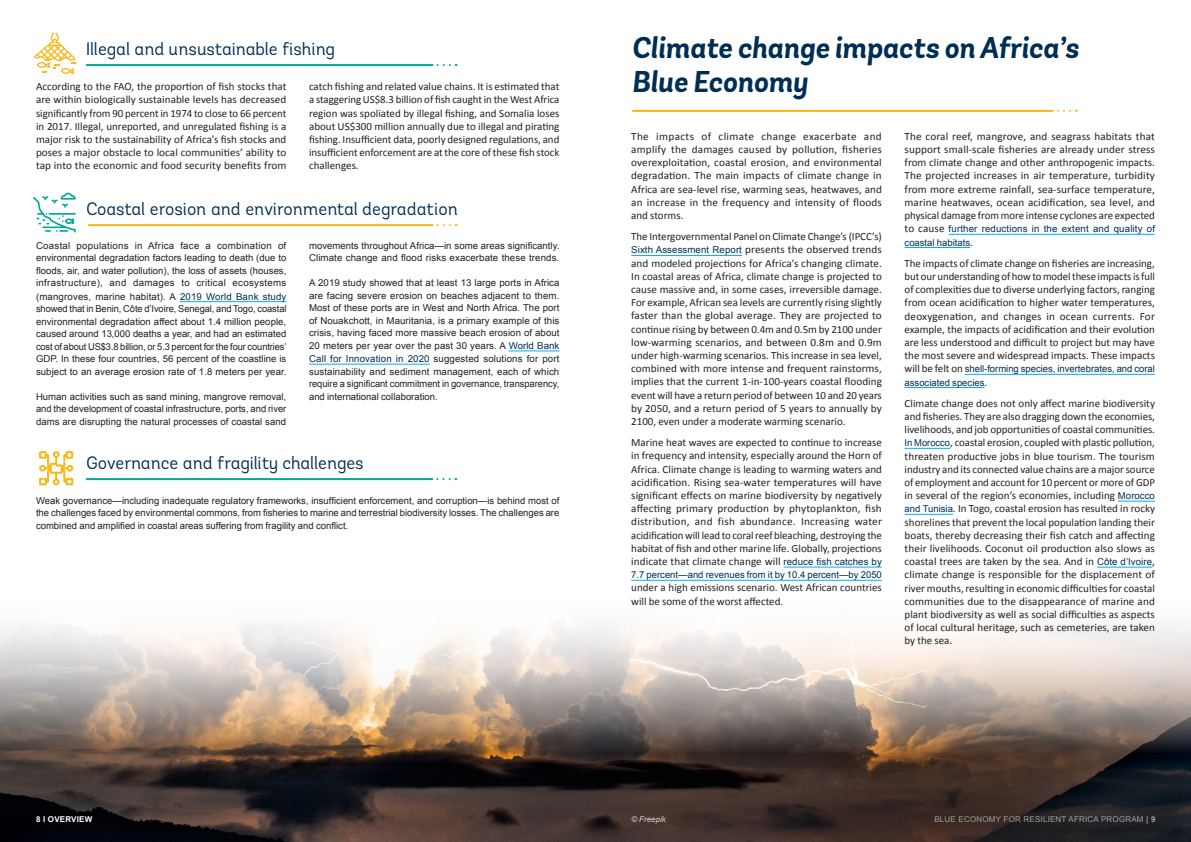
<style>
.page{position:relative;width:1191px;height:842px;background:#fff}
.page>*{position:absolute;margin:0;border:0;box-sizing:border-box;transform-origin:0 0}
.Body_Copy{font:italic 700 30px/34px "Andes";color:#002e54}
.Body_Copy-2{font:18px "Andes";letter-spacing:-.005em;color:#002e54}
.t1{font:11px/13.2px "Calibri";color:#231f20;text-align:justify}
.t2{font:9.5px/12.6px "Arial";color:#231f20;text-align:justify}
.t3{font:9.5px/13.2px "Arial";color:#002e54}
.t4{font:8px "Arial";letter-spacing:.025em;color:#a29f9e}
.t5{font:700 8px "Arial";letter-spacing:.025em;color:#fff}
.t6{font:italic 8px "Arial";color:#fff}
.s1{color:#002e54}
.s2{font-family:"Arial";font-size:9.5px;color:#002e54}
.s3{font-family:"Calibri";font-size:11px;color:#231f20}
.s4{font-weight:700}
</style>
<div class="page">
<hr style="left:87px;top:64px;width:343px;height:2px;background:#00a897">
<svg style="left:431px;top:64px;width:25px;height:2px"></svg>
<hr style="left:89px;top:224px;width:341px;height:2px;background:#fcb615">
<svg style="left:431px;top:224px;width:25px;height:2px"></svg>
<hr style="left:180px;top:301px;width:106px;height:1px;background:#00aeef">
<hr style="left:508px;top:351px;width:51px;height:1px;background:#00aeef">
<hr style="left:309px;top:364px;width:121px;height:1px;background:#00aeef">
<hr style="left:87px;top:478px;width:343px;height:2px;background:#00a897">
<svg style="left:431px;top:478px;width:25px;height:2px"></svg>
<img style="left:0;top:753px;width:1191px;height:89px">
<img style="left:0;top:624px;width:1191px;height:129px">
<hr style="left:631px;top:255px;width:111px;height:1px;background:#00aeef">
<hr style="left:783px;top:567px;width:99px;height:1px;background:#00aeef">
<hr style="left:631px;top:580px;width:251px;height:1px;background:#00aeef">
<hr style="left:948px;top:234px;width:207px;height:1px;background:#00aeef">
<hr style="left:904px;top:247px;width:66px;height:1px;background:#00aeef">
<hr style="left:964px;top:374px;width:191px;height:1px;background:#00aeef">
<hr style="left:904px;top:387px;width:80px;height:1px;background:#00aeef">
<hr style="left:904px;top:448px;width:46px;height:1px;background:#00aeef">
<hr style="left:1118px;top:501px;width:37px;height:1px;background:#00aeef">
<hr style="left:904px;top:514px;width:49px;height:1px;background:#00aeef">
<hr style="left:1097px;top:567px;width:55px;height:1px;background:#00aeef">
<svg style="left:34px;top:33px;width:42px;height:41px"></svg>
<svg style="left:33px;top:193px;width:43px;height:40px"></svg>
<svg style="left:39px;top:451px;width:34px;height:34px"></svg>
<hr style="left:633px;top:110px;width:417px;height:2px;background:#fcb615">
<svg style="left:1051px;top:110px;width:25px;height:2px"></svg>
<p class="Body_Copy-2" style="left:86px;top:38px;width:251px">Illegal and unsustainable fishing</p>
<p class="t1" style="left:36px;top:80px;width:252px">According to the FAO, the proportion of fish stocks that are within biologically sustainable levels has decreased significantly from 90 percent in 1974 to close to 66 percent in 2017. Illegal, unreported, and unregulated fishing is a major risk to the sustainability of Africa’s fish stocks and poses a major obstacle to local communities’ ability to tap into the economic and food security benefits from</p>
<p class="t1" style="left:309px;top:80px;width:252px">catch fishing and related value chains. It is estimated that a staggering US$8.3 billion of fish caught in the West Africa region was spoliated by illegal fishing, and Somalia loses about US$300 million annually due to illegal and pirating fishing. Insufficient data, poorly designed regulations, and insufficient enforcement are at the core of these fish stock challenges.</p>
<p class="Body_Copy-2" style="left:86px;top:198px;width:374px">Coastal erosion and environmental degradation</p>
<p class="t2" style="left:36px;top:239px;width:252px">Coastal populations in Africa face a combination of environmental degradation factors leading to death (due to floods, air, and water pollution), the loss of assets (houses, infrastructure), and damages to critical ecosystems (mangroves, marine habitat). A <span class="s1">2019 World Bank study </span>showed that in Benin, Côte d’Ivoire, Senegal, and Togo, coastal environmental degradation affect about 1.4 million people, caused around 13,000 deaths a year, and had an estimated cost of about US$3.8 billion, or 5.3 percent for the four countries’ GDP. In these four countries, 56 percent of the coastline is subject to an average erosion rate of 1.8 meters per year.</p>
<p class="t2" style="left:36px;top:390px;width:252px">Human activities such as sand mining, mangrove removal, and the development of coastal infrastructure, ports, and river dams are disrupting the natural processes of coastal sand</p>
<p class="t2" style="left:309px;top:239px;width:252px">movements throughout Africa—in some areas significantly.<br>Climate change and flood risks exacerbate these trends.</p>
<p class="t2" style="left:309px;top:277px;width:252px">A 2019 study showed that at least 13 large ports in Africa are facing severe erosion on beaches adjacent to them.<br>Most of these ports are in West and North Africa. The port of Nouakchott, in Mauritania, is a primary example of this crisis, having faced more massive beach erosion of about 20 meters per year over the past 30 years. A <span class="s1">World Bank Call for Innovation in 2020</span> suggested solutions for port sustainability and sediment management, each of which require a significant commitment in governance, transparency, and international collaboration.</p>
<p class="Body_Copy-2" style="left:86px;top:452px;width:279px">Governance and fragility challenges</p>
<p class="t2" style="left:36px;top:494px;width:525px">Weak governance—including inadequate regulatory frameworks, insufficient enforcement, and corruption—is behind most of the challenges faced by environmental commons, from fisheries to marine and terrestrial biodiversity losses. The challenges are combined and amplified in coastal areas suffering from fragility and conflict.</p>
<p class="Body_Copy" style="left:632px;top:32px;width:448px">Climate change impacts on Africa’s<br>Blue Economy</p>
<p class="t1" style="left:631px;top:129px;width:252px">The impacts of climate change exacerbate and amplify the damages caused by pollution, fisheries overexploitation, coastal erosion, and environmental degradation. The main impacts of climate change in Africa are sea-level rise, warming seas, heatwaves, and an increase in the frequency and intensity of floods and storms.</p>
<p class="t1" style="left:631px;top:230px;width:252px">The Intergovernmental Panel on Climate Change’s (IPCC’s)<br><span class="s2">Sixth Assessment Report</span> presents the observed trends and modeled projections for Africa’s changing climate.<br>In coastal areas of Africa, climate change is projected to cause massive and, in some cases, irreversible damage.<br>For example, African sea levels are currently rising slightly faster than the global average. They are projected to continue rising by between 0.4m and 0.5m by 2100 under low-warming scenarios, and between 0.8m and 0.9m under high-warming scenarios. This increase in sea level, combined with more intense and frequent rainstorms, implies that the current 1-in-100-years coastal flooding event will have a return period of between 10 and 20 years by 2050, and a return period of 5 years to annually by 2100, even under a moderate warming scenario.</p>
<p class="t1" style="left:631px;top:436px;width:252px">Marine heat waves are expected to continue to increase in frequency and intensity, especially around the Horn of Africa. Climate change is leading to warming waters and acidification. Rising sea-water temperatures will have significant effects on marine biodiversity by negatively affecting primary production by phytoplankton, fish distribution, and fish abundance. Increasing water acidification will lead to coral reef bleaching, destroying the habitat of fish and other marine life. Globally, projections indicate that climate change will <span class="s2">reduce fish catches by</span></p>
<p class="t3" style="left:631px;top:568px;width:252px">7.7 percent—and revenues from it by 10.4 percent—by 2050</p>
<p class="t1" style="left:631px;top:581px;width:252px">under a high emissions scenario. West African countries will be some of the worst affected.</p>
<p class="t1" style="left:904px;top:129px;width:252px">The coral reef, mangrove, and seagrass habitats that support small-scale fisheries are already under stress from climate change and other anthropogenic impacts.<br>The projected increases in air temperature, turbidity from more extreme rainfall, sea-surface temperature, marine heatwaves, ocean acidification, sea level, and physical damage from more intense cyclones are expected</p>
<p class="t3" style="left:904px;top:222px;width:252px"><span class="s3">to cause</span> further reductions in the extent and quality of coastal habitats<span class="s3">.</span></p>
<p class="t1" style="left:904px;top:256px;width:252px">The impacts of climate change on fisheries are increasing, but our understanding of how to model these impacts is full of complexities due to diverse underlying factors, ranging from ocean acidification to higher water temperatures, deoxygenation, and changes in ocean currents. For example, the impacts of acidification and their evolution are less understood and difficult to project but may have the most severe and widespread impacts. These impacts</p>
<p class="t3" style="left:904px;top:362px;width:252px"><span class="s3">will be felt on</span> shell-forming species, invertebrates, and coral associated species<span class="s3">.</span></p>
<p class="t1" style="left:904px;top:396px;width:252px">Climate change does not only affect marine biodiversity and fisheries. They are also dragging down the economies, livelihoods, and job opportunities of coastal communities.<br><span class="s2">In Morocco</span>, coastal erosion, coupled with plastic pollution, threaten productive jobs in blue tourism. The tourism industry and its connected value chains are a major source of employment and account for 10 percent or more of GDP in several of the region’s economies, including <span class="s2">Morocco and Tunisia</span>. In Togo, coastal erosion has resulted in rocky shorelines that prevent the local population landing their boats, thereby decreasing their fish catch and affecting their livelihoods. Coconut oil production also slows as coastal trees are taken by the sea. And in <span class="s2">Côte d’Ivoire</span>, climate change is responsible for the displacement of river mouths, resulting in economic difficulties for coastal communities due to the disappearance of marine and plant biodiversity as well as social difficulties as aspects of local cultural heritage, such as cemeteries, are taken by the sea.</p>
<p class="t5" style="left:36px;top:814px;width:58px">8 I OVERVIEW</p>
<p class="t4" style="left:934px;top:814px;width:223px">BLUE ECONOMY FOR RESILIENT AFRICA PROGRAM <span class="s4">| 9</span></p>
<p class="t6" style="left:631px;top:814px;width:36px">© Freepik</p>
</div>
